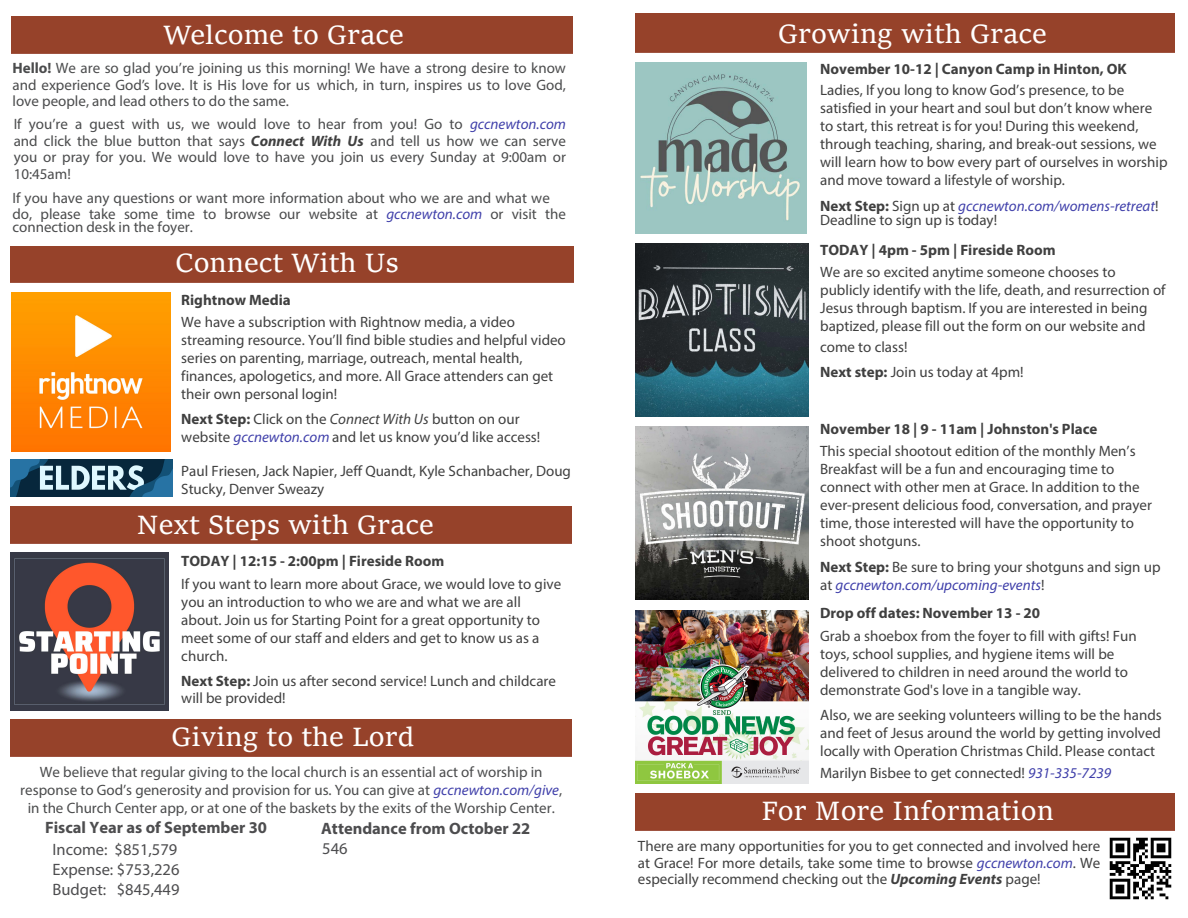
<style>
.page{position:relative;width:1188px;height:918px;background:#fff}
.page>*{position:absolute;margin:0;border:0;box-sizing:border-box;transform-origin:0 0}
.t1{font:28.5px "Sitka Text";color:#fff}
.t2{font:16.5px/19.8px "Myriad Pro";color:#4d4d4f}
.t3{font:700 16.5px "Myriad Pro";color:#4d4d4f}
.t4{font:15px/18px "Myriad Pro";color:#404040}
.t5{font:15px/16.5px "Myriad Pro";color:#4b4c4d;text-align:justify}
.t6{font:700 15px "Myriad Pro";color:#404040}
.s1{font-weight:700}
.s2{font-style:italic;color:#4040aa}
.s3{font-weight:700;font-style:italic;color:#404040}
.s4{font-style:italic}
.s5{font-weight:700;font-style:italic}
</style>
<div class="page">
<img style="left:11px;top:552px;width:158px;height:158px">
<div style="left:11px;top:719px;width:561px;height:38px;background:#96422a"></div>
<div style="left:11px;top:506px;width:561px;height:38px;background:#96422a"></div>
<div style="left:11px;top:246px;width:563px;height:37px;background:#96422a"></div>
<div style="left:12px;top:16px;width:561px;height:37px;background:#96422a"></div>
<div style="left:635px;top:793px;width:539px;height:37px;background:#96422a"></div>
<div style="left:636px;top:14px;width:538px;height:39px;background:#96422a"></div>
<img style="left:11px;top:292px;width:159px;height:159px">
<img style="left:635px;top:426px;width:173px;height:173px">
<img style="left:635px;top:62px;width:172px;height:172px">
<img style="left:11px;top:460px;width:161px;height:37px">
<img style="left:635px;top:610px;width:173px;height:173px">
<img style="left:636px;top:244px;width:172px;height:172px">
<img style="left:1110px;top:837px;width:62px;height:62px">
<p class="t1" style="left:163px;top:13px;width:242px">Welcome to Grace</p>
<p class="t5" style="left:12px;top:60px;width:555px"><span class="s1">Hello!</span> We are so glad you’re joining us this morning! We have a strong desire to know and experience God’s love. It is His love for us which, in turn, inspires us to love God, love people, and lead others to do the same.</p>
<p class="t5" style="left:14px;top:116px;width:554px">If you’re a guest with us, we would love to hear from you! Go to <span class="s2">gccnewton.com </span>and click the blue button that says <span class="s3">Connect With Us</span> and tell us how we can serve you or pray for you. We would love to have you join us every Sunday at 9:00am or 10:45am!</p>
<p class="t5" style="left:12px;top:189px;width:555px">If you have any questions or want more information about who we are and what we do, please take some time to browse our website at <span class="s2">gccnewton.com</span> or visit the</p>
<p class="t5" style="left:12px;top:219px;width:182px">connection desk in the foyer.</p>
<p class="t1" style="left:176px;top:241px;width:225px">Connect With Us</p>
<p class="t6" style="left:181px;top:290px;width:111px">Rightnow Media</p>
<p class="t4" style="left:181px;top:313px;width:386px">We have a subscription with Rightnow media, a video streaming resource. You’ll find bible studies and helpful video series on parenting, marriage, outreach, mental health, finances, apologetics, and more. All Grace attenders can get their own personal login!</p>
<p class="t4" style="left:181px;top:410px;width:361px"><span class="s1">Next Step:</span> Click on the <span class="s4">Connect With Us</span> button on our website <span class="s2">gccnewton.com</span> and let us know you’d like access!</p>
<p class="t4" style="left:181px;top:462px;width:391px">Paul Friesen, Jack Napier, Jeff Quandt, Kyle Schanbacher, Doug<br>Stucky, Denver Sweazy</p>
<p class="t1" style="left:137px;top:503px;width:299px">Next Steps with Grace</p>
<p class="t4" style="left:181px;top:550px;width:381px;line-height:22.5px"><span class="s1">TODAY | 12:15 - 2:00pm | Fireside Room<br></span>If you want to learn more about Grace, we would love to give</p>
<p class="t4" style="left:181px;top:593px;width:360px">you an introduction to who we are and what we are all about. Join us for Starting Point for a great opportunity to meet some of our staff and elders and get to know us as a church.</p>
<p class="t4" style="left:181px;top:672px;width:376px;line-height:17.2px"><span class="s1">Next Step:</span> Join us after second service! Lunch and childcare will be provided!</p>
<p class="t1" style="left:172px;top:715px;width:244px">Giving to the Lord</p>
<h1 class="t1" style="left:778px;top:12px;width:270px">Growing with Grace</h1>
<p class="t6" style="left:820px;top:59px;width:308px">November 10-12 | Canyon Camp in Hinton, OK</p>
<p class="t4" style="left:820px;top:81px;width:349px">Ladies, If you long to know God’s presence, to be satisfied in your heart and soul but don’t know where to start, this retreat is for you! During this weekend, through teaching, sharing, and break-out sessions, we will learn how to bow every part of ourselves in worship and move toward a lifestyle of worship.</p>
<p class="t4" style="left:820px;top:199px;width:340px;line-height:13.6px"><span class="s1">Next Step:</span> Sign up at <span class="s2">gccnewton.com/womens-retreat</span>!<br>Deadline to sign up is today!</p>
<p class="t6" style="left:820px;top:240px;width:237px">TODAY | 4pm - 5pm | Fireside Room</p>
<p class="t4" style="left:820px;top:263px;width:347px">We are so excited anytime someone chooses to publicly identify with the life, death, and resurrection of Jesus through baptism. If you are interested in being baptized, please fill out the form on our website and</p>
<p class="t4" style="left:820px;top:334px;width:205px;line-height:25.3px">come to class!<br><span class="s1">Next step:</span> Join us today at 4pm!</p>
<p class="t6" style="left:820px;top:419px;width:279px">November 18 | 9 - 11am | Johnston's Place</p>
<p class="t4" style="left:820px;top:442px;width:333px">This special shootout edition of the monthly Men’s Breakfast will be a fun and encouraging time to connect with other men at Grace. In addition to the ever-present delicious food, conversation, and prayer time, those interested will have the opportunity to shoot shotguns.</p>
<p class="t4" style="left:820px;top:558px;width:342px"><span class="s1">Next Step:</span> Be sure to bring your shotguns and sign up at <span class="s2">gccnewton.com/upcoming-events</span>!</p>
<p class="t6" style="left:820px;top:603px;width:222px">Drop off dates: November 13 - 20</p>
<p class="t4" style="left:820px;top:626px;width:318px">Grab a shoebox from the foyer to fill with gifts! Fun toys, school supplies, and hygiene items will be delivered to children in need around the world to demonstrate God's love in a tangible way.</p>
<p class="t4" style="left:820px;top:706px;width:343px;text-align:justify">Also, we are seeking volunteers willing to be the hands and feet of Jesus around the world by getting involved locally with Operation Christmas Child. Please contact</p>
<p class="t5" style="left:40px;top:763px;width:504px">We believe that regular giving to the local church is an essential act of worship in</p>
<p class="t4" style="left:820px;top:764px;width:292px">Marilyn Bisbee to get connected! <span class="s2">931-335-7239</span></p>
<p class="t5" style="left:20px;top:781px;width:543px;line-height:18px;text-align:center">response to God’s generosity and provision for us. You can give at <span class="s2">gccnewton.com/give</span>, in the Church Center app, or at one of the baskets by the exits of the Worship Center.</p>
<p class="t3" style="left:45px;top:816px;width:223px">Fiscal Year as of September 30</p>
<p class="t2" style="left:53px;top:840px;width:128px">Income: $851,579<br>Expense: $753,226<br>Budget: $845,449</p>
<p class="t1" style="left:761px;top:789px;width:294px">For More Information</p>
<p class="t3" style="left:321px;top:817px;width:211px">Attendance from October 22</p>
<p class="t2" style="left:322px;top:839px;width:27px">546</p>
<p class="t4" style="left:638px;top:838px;width:464px;line-height:16.4px;text-align:justify">There are many opportunities for you to get connected and involved here at Grace! For more details, take some time to browse <span class="s2">gccnewton.com</span>. We especially recommend checking out the <span class="s5">Upcoming Events</span> page!</p>
</div>
